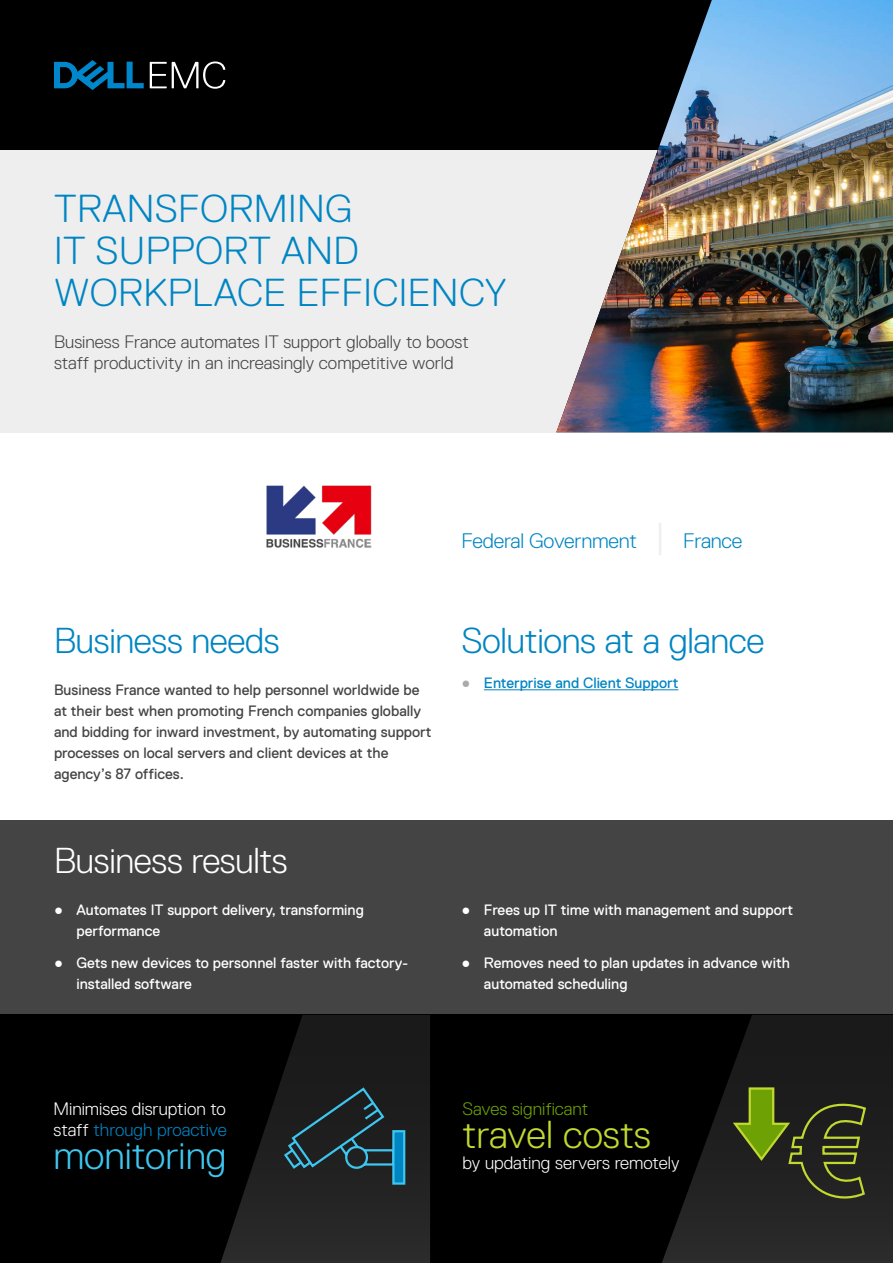
<style>
.page{position:relative;width:893px;height:1263px;background:#fff}
.page>*{position:absolute;margin:0;border:0;box-sizing:border-box;transform-origin:0 0}
.HEADLINE{font:300 39px/42px "Dell Replica";letter-spacing:.01em;color:#0085c3}
.Claim_body{font:300 39px "Dell Replica";color:#c1d82f}
.Claim_body-2{font:300 39px "Dell Replica";color:#3dc6ef}
.General_subhead{font:300 36px "Dell Replica";letter-spacing:-.01em;color:#0085c3}
.General_subhead-2{font:300 36px "Dell Replica";letter-spacing:-.01em;color:#fff}
.General_subhead-3{font:300 21px "Dell Replica";letter-spacing:-.01em;color:#0085c3}
.Intro_paragraph{font:300 18px/21px "Dell Replica";color:#444}
.Claim_body-3{font:300 18px/21px "Dell Replica";color:#fff}
.Claim_body-4{font:300 18px "Dell Replica";color:#6ea204}
.t1{font:15px/21px "Dell Replica";color:#fff}
.body{font:15px/21px "Dell Replica";color:#444}
.t2{font:15px "Dell Replica";color:#0085c3}
.s1{font-size:36px;color:#eee}
.s2{font-family:"Arial";color:#aaa}
.s3{font-family:"Arial"}
.s4{color:#0085c3}
</style>
<div class="page">
<img style="left:266px;top:485px;width:106px;height:63px">
<div style="left:0;top:0;width:893px;height:150px;background:#000"></div>
<div style="left:0;top:150px;width:893px;height:282px;background:#eee"></div>
<img style="left:556px;top:0;width:337px;height:432px">
<svg style="left:150px;top:61px;width:75px;height:28px"></svg>
<svg style="left:54px;top:60px;width:90px;height:30px"></svg>
<hr style="left:484px;top:689px;width:194px;height:1px;background:#0085c3">
<div style="left:0;top:821px;width:893px;height:194px;background:#444"></div>
<div style="left:434px;top:1015px;width:459px;height:248px;background:#000"></div>
<svg style="left:662px;top:1015px;width:231px;height:248px"></svg>
<div style="left:0;top:1015px;width:446px;height:248px;background:#000"></div>
<svg style="left:220px;top:1015px;width:210px;height:248px"></svg>
<svg style="left:731px;top:1086px;width:136px;height:119px;background:#353d1e"></svg>
<div style="left:392px;top:1130px;width:13px;height:55px;background:#0085c3;border:2px solid #3dc6ef"></div>
<svg style="left:282px;top:1086px;width:114px;height:86px;background:#213237"></svg>
<p class="HEADLINE" style="left:54px;top:188px;width:454px">TRANSFORMING<br>IT SUPPORT AND<br>WORKPLACE EFFICIENCY</p>
<p class="Intro_paragraph" style="left:54px;top:331px;width:416px">Business France automates IT support globally to boost staff productivity in an increasingly competitive world</p>
<p class="General_subhead-3" style="left:461px;top:529px;width:283px">Federal Government <span class="s1">|</span> France</p>
<p class="General_subhead" style="left:54px;top:620px;width:227px">Business needs</p>
<p class="General_subhead" style="left:461px;top:620px;width:305px">Solutions at a glance</p>
<p class="t2" style="left:461px;top:674px;width:219px"><span class="s2">●</span> Enterprise and Client Support</p>
<p class="body" style="left:54px;top:679px;width:379px">Business France wanted to help personnel worldwide be at their best when promoting French companies globally and bidding for inward investment, by automating support processes on local servers and client devices at the agency’s 87 offices.</p>
<p class="General_subhead-2" style="left:54px;top:841px;width:235px">Business results</p>
<p class="t1" style="left:76px;top:899px;width:289px;text-indent:-22px"><span class="s3">●</span> Automates IT support delivery, transforming performance</p>
<p class="t1" style="left:76px;top:952px;width:333px;text-indent:-22px"><span class="s3">●</span> Gets new devices to personnel faster with factory&shy;installed software</p>
<p class="Claim_body-3" style="left:53px;top:1098px;width:175px">Minimises disruption to staff <span class="s4">through proactive</span></p>
<p class="Claim_body-2" style="left:53px;top:1133px;width:175px">monitoring</p>
<p class="t1" style="left:484px;top:899px;width:311px;text-indent:-22px"><span class="s3">●</span> Frees up IT time with management and support automation</p>
<p class="t1" style="left:484px;top:952px;width:308px;text-indent:-22px"><span class="s3">●</span> Removes need to plan updates in advance with automated scheduling</p>
<p class="Claim_body-4" style="left:463px;top:1098px;width:127px">Saves significant</p>
<p class="Claim_body" style="left:463px;top:1112px;width:190px">travel costs</p>
<p class="Claim_body-3" style="left:463px;top:1152px;width:218px">by updating servers remotely</p>
</div>
